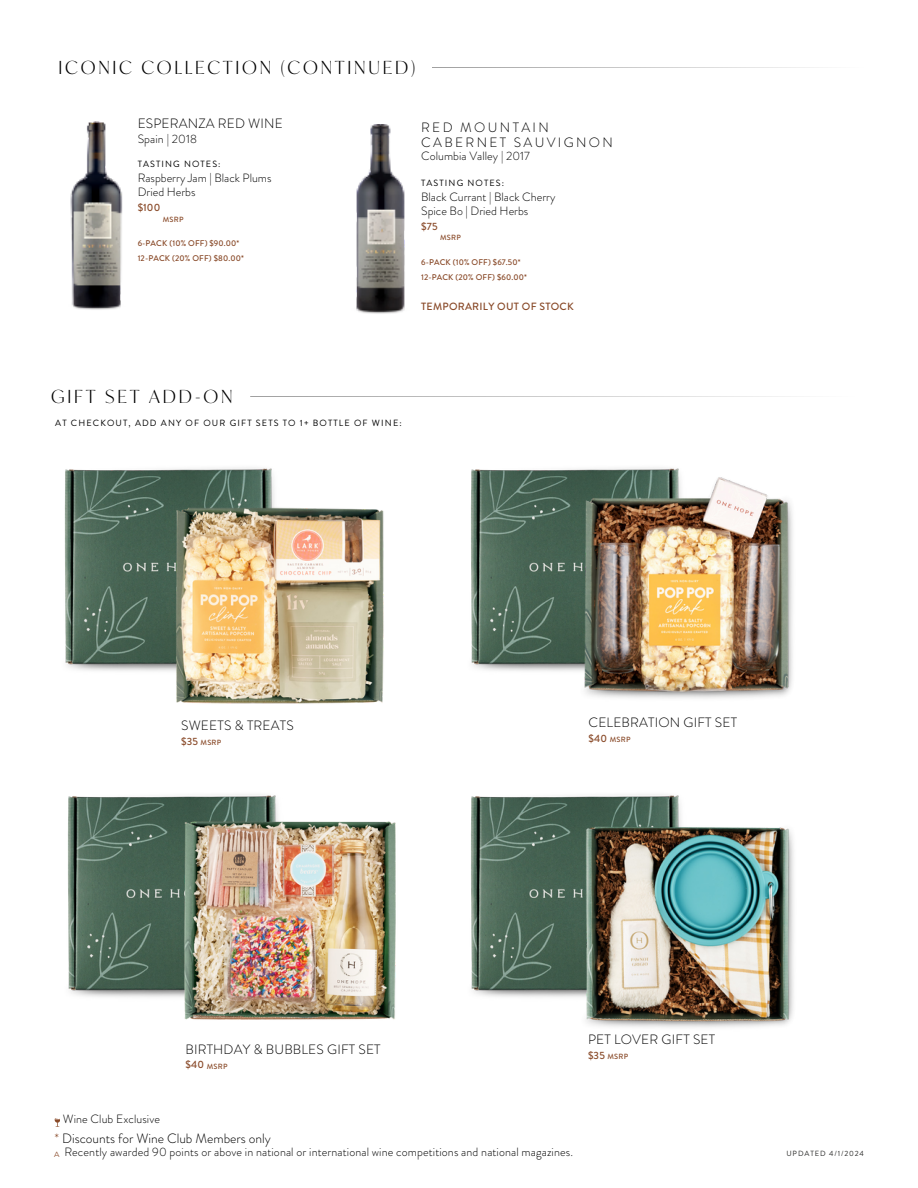
<style>
.page{position:relative;width:918px;height:1188px;background:#fff}
.page>*{position:absolute;margin:0;border:0;box-sizing:border-box;transform-origin:0 0}
.t1{font:300 18px "Ivy Mode";letter-spacing:.155em;color:#000}
.t2{font:300 13.5px "Brandon Grotesque";letter-spacing:.015em;color:#000}
.t3{font:300 13.5px/14.7px "Brandon Grotesque";letter-spacing:.175em;color:#000}
.t4{font:300 12px/14.7px "Brandon Grotesque";letter-spacing:.005em;color:#000}
.t5{font:500 10.5px "Brandon Grotesque";letter-spacing:.025em;color:#894a29}
.t6{font:9px "Brandon Grotesque";letter-spacing:.125em;color:#000}
.t7{font:500 8.25px/14.7px "Brandon Grotesque";letter-spacing:.015em;color:#894a29}
.t8{font:500 7.5px "Brandon Grotesque";letter-spacing:.04em;color:#894a29}
.t9{font:7.5px "Brandon Grotesque";letter-spacing:.12em;color:#2a2a29}
.t10{font:7.5px "Montserrat";color:#894a29}
.s1{color:#894a29}
</style>
<div class="page">
<hr style="left:250px;top:396px;width:610px;height:1px;background:#000">
<img style="left:68px;top:794px;width:209px;height:203px">
<img style="left:179px;top:810px;width:217px;height:210px">
<svg style="left:55px;top:1118px;width:5px;height:9px"></svg>
<img style="left:64px;top:469px;width:77px;height:202px">
<img style="left:141px;top:467px;width:243px;height:237px">
<img style="left:356px;top:125px;width:49px;height:189px">
<hr style="left:432px;top:67px;width:436px;height:1px;background:#000">
<img style="left:70px;top:122px;width:53px;height:188px">
<img style="left:471px;top:469px;width:87px;height:202px">
<img style="left:558px;top:467px;width:235px;height:232px">
<img style="left:471px;top:796px;width:88px;height:201px">
<img style="left:559px;top:794px;width:235px;height:234px">
<h5 class="t1" style="left:59px;top:56px;width:358px">ICONIC COLLECTION (CONTINUED)</h5>
<p class="t2" style="left:138px;top:114px;width:147px">ESPERANZA RED WINE</p>
<p class="t4" style="left:138px;top:132px;width:61px">Spain | 2018</p>
<h1 class="t6" style="left:138px;top:158px;width:84px">TASTING NOTES:</h1>
<h1 class="t4" style="left:138px;top:170px;width:135px">Raspberry Jam | Black Plums<br>Dried Herbs</h1>
<h1 class="t5" style="left:138px;top:200px;width:24px">$100</h1>
<p class="t8" style="left:163px;top:214px;width:22px">MSRP</p>
<p class="t7" style="left:138px;top:236px;width:108px">6-PACK (10% OFF) $90.00*<br>12-PACK (20% OFF) $80.00*</p>
<p class="t3" style="left:421px;top:120px;width:193px">RED MOUNTAIN<br>CABERNET SAUVIGNON</p>
<p class="t4" style="left:421px;top:149px;width:110px">Columbia Valley | 2017</p>
<p class="t6" style="left:421px;top:176px;width:84px">TASTING NOTES:</p>
<p class="t4" style="left:421px;top:189px;width:136px">Black Currant | Black Cherry<br>Spice Bo | Dried Herbs</p>
<p class="t5" style="left:421px;top:219px;width:18px">$75</p>
<p class="t8" style="left:440px;top:233px;width:22px">MSRP</p>
<p class="t7" style="left:421px;top:255px;width:107px">6-PACK (10% OFF) $67.50*<br>12-PACK (20% OFF) $60.00*</p>
<p class="t5" style="left:421px;top:299px;width:154px">TEMPORARILY OUT OF STOCK</p>
<h6 class="t1" style="left:51px;top:385px;width:183px">GIFT SET ADD-ON</h6>
<p class="t6" style="left:55px;top:416px;width:348px">AT CHECKOUT, ADD ANY OF OUR GIFT SETS TO 1+ BOTTLE OF WINE:</p>
<h2 class="t2" style="left:181px;top:716px;width:114px">SWEETS &amp; TREATS</h2>
<h2 class="t5" style="left:181px;top:734px;width:18px">$35</h2>
<p class="t8" style="left:201px;top:737px;width:22px">MSRP</p>
<h2 class="t2" style="left:588px;top:713px;width:150px">CELEBRATION GIFT SET</h2>
<h2 class="t5" style="left:588px;top:731px;width:20px">$40</h2>
<p class="t8" style="left:610px;top:735px;width:22px">MSRP</p>
<p class="t2" style="left:186px;top:1039px;width:197px">BIRTHDAY &amp; BUBBLES GIFT SET</p>
<p class="t5" style="left:186px;top:1057px;width:20px">$40</p>
<p class="t8" style="left:207px;top:1061px;width:22px">MSRP</p>
<p class="t2" style="left:588px;top:1030px;width:129px">PET LOVER GIFT SET</p>
<p class="t5" style="left:588px;top:1048px;width:18px">$35</p>
<h2 class="t8" style="left:607px;top:1051px;width:22px">MSRP</h2>
<p class="t4" style="left:63px;top:1112px;width:99px">Wine Club Exclusive</p>
<h4 class="t2" style="left:55px;top:1129px;width:218px"><span class="s1">*</span> Discounts for Wine Club Members only</h4>
<h4 class="t10" style="left:54px;top:1150px;width:7px">A</h4>
<p class="t4" style="left:64px;top:1145px;width:510px">Recently awarded 90 points or above in national or international wine competitions and national magazines.</p>
<h2 class="t9" style="left:786px;top:1148px;width:79px">UPDATED 4/1/2024</h2>
</div>
